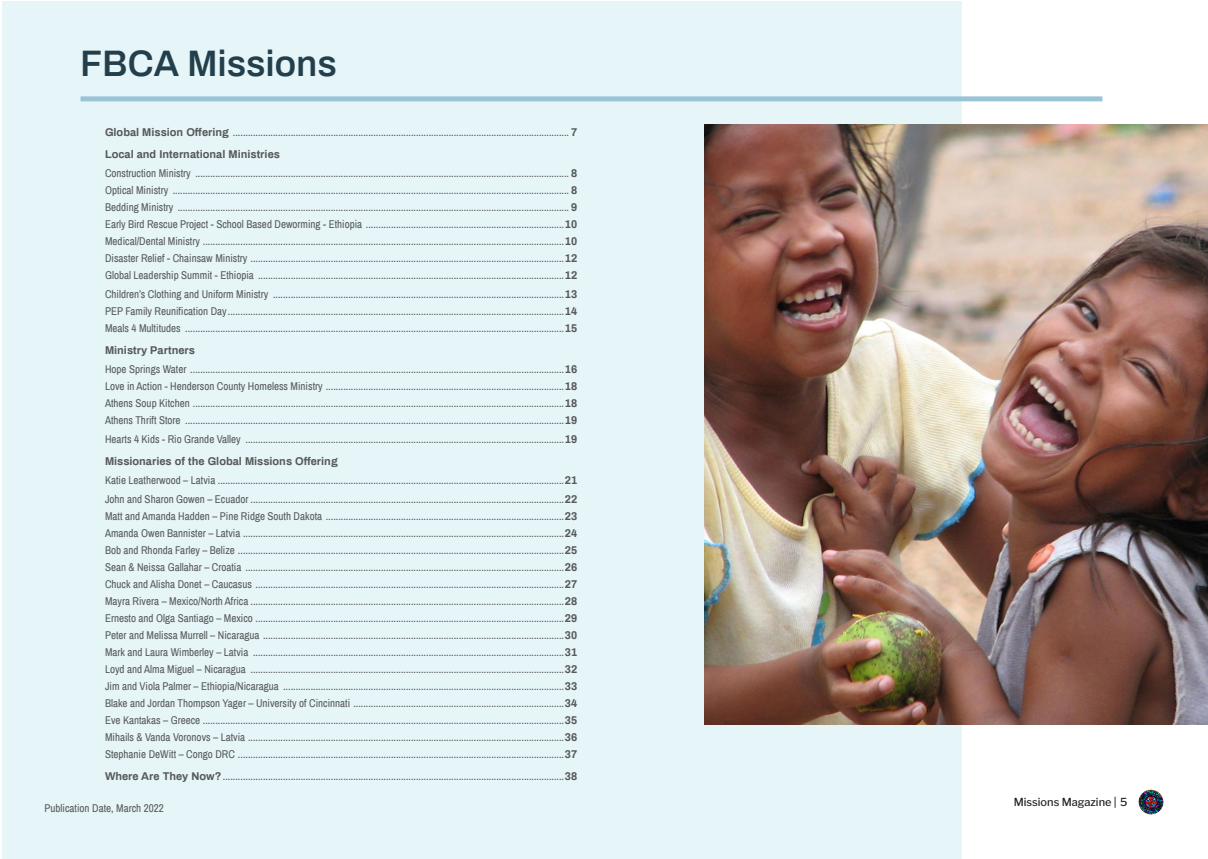
<style>
.page{position:relative;width:1208px;height:859px;background:#fff}
.page>*{position:absolute;margin:0;border:0;box-sizing:border-box;transform-origin:0 0}
.t1{font:600 36px "Archivo";color:#243f4c}
.t2{font:11px/17px "Archivo Narrow";color:#57585a;text-align:justify}
.t3{font:700 11px "Archivo";color:#57585a}
.t4{font:500 11px "Libre Franklin";color:#231f20}
.s1{font-family:"Archivo";font-weight:700}
</style>
<div class="page">
<img style="left:1138px;top:789px;width:25px;height:25px;border-radius:13px">
<div style="left:2px;top:1px;width:959px;height:858px;background:#e5f5f8"></div>
<img style="left:705px;top:125px;width:503px;height:599px">
<div style="left:81px;top:96px;width:1021px;height:5px;background:#99c4d5"></div>
<h1 class="t1" style="left:81px;top:37px;width:258px">FBCA Missions</h1>
<p class="t2" style="left:105px;top:124px;width:473px"><span class="s1">Global Mission Offering</span> ...................................................................................................................................... <span class="s1">7</span></p>
<p class="t3" style="left:105px;top:146px;width:176px">Local and International Ministries</p>
<p class="t2" style="left:105px;top:165px;width:473px">Construction Ministry ..................................................................................................................................................... <span class="s1">8<br></span>Optical Ministry .............................................................................................................................................................. <span class="s1">8<br></span>Bedding Ministry ............................................................................................................................................................ <span class="s1">9<br></span>Early Bird Rescue Project - School Based Deworming - Ethiopia ...............................................................................<span class="s1">10<br></span>Medical/Dental Ministry ................................................................................................................................................<span class="s1">10<br></span>Disaster Relief - Chainsaw Ministry .............................................................................................................................<span class="s1">12<br></span>Global Leadership Summit - Ethiopia ..........................................................................................................................<span class="s1">12</span></p>
<p class="t2" style="left:105px;top:286px;width:473px">Children’s Clothing and Uniform Ministry ....................................................................................................................<span class="s1">13<br></span>PEP Family Reunification Day......................................................................................................................................<span class="s1">14<br></span>Meals 4 Multitudes .......................................................................................................................................................<span class="s1">15</span></p>
<p class="t3" style="left:105px;top:342px;width:91px">Ministry Partners</p>
<p class="t2" style="left:105px;top:361px;width:473px">Hope Springs Water .....................................................................................................................................................<span class="s1">16<br></span>Love in Action - Henderson County Homeless Ministry ...............................................................................................<span class="s1">18<br></span>Athens Soup Kitchen ....................................................................................................................................................<span class="s1">18<br></span>Athens Thrift Store .......................................................................................................................................................<span class="s1">19</span></p>
<p class="t2" style="left:105px;top:431px;width:473px">Hearts 4 Kids - Rio Grande Valley ...............................................................................................................................<span class="s1">19</span></p>
<p class="t3" style="left:105px;top:453px;width:234px">Missionaries of the Global Missions Offering</p>
<p class="t2" style="left:105px;top:471px;width:473px;line-height:19px">Katie Leatherwood – Latvia ..........................................................................................................................................<span class="s1">21<br></span>John and Sharon Gowen – Ecuador .............................................................................................................................<span class="s1">22</span></p>
<p class="t2" style="left:105px;top:508px;width:473px">Matt and Amanda Hadden – Pine Ridge South Dakota ...............................................................................................<span class="s1">23<br></span>Amanda Owen Bannister – Latvia ................................................................................................................................<span class="s1">24<br></span>Bob and Rhonda Farley – Belize ..................................................................................................................................<span class="s1">25<br></span>Sean &amp; Neissa Gallahar – Croatia ...............................................................................................................................<span class="s1">26<br></span>Chuck and Alisha Donet – Caucasus ...........................................................................................................................<span class="s1">27<br></span>Mayra Rivera – Mexico/North Africa .............................................................................................................................<span class="s1">28<br></span>Ernesto and Olga Santiago – Mexico ...........................................................................................................................<span class="s1">29<br></span>Peter and Melissa Murrell – Nicaragua ........................................................................................................................<span class="s1">30<br></span>Mark and Laura Wimberley – Latvia ............................................................................................................................<span class="s1">31<br></span>Loyd and Alma Miguel – Nicaragua .............................................................................................................................<span class="s1">32<br></span>Jim and Viola Palmer – Ethiopia/Nicaragua ................................................................................................................<span class="s1">33<br></span>Blake and Jordan Thompson Yager – University of Cincinnati ....................................................................................<span class="s1">34<br></span>Eve Kantakas – Greece ................................................................................................................................................<span class="s1">35<br></span>Mihails &amp; Vanda Voronovs – Latvia ..............................................................................................................................<span class="s1">36<br></span>Stephanie DeWitt – Congo DRC ..................................................................................................................................<span class="s1">37</span></p>
<p class="t2" style="left:105px;top:768px;width:473px"><span class="s1">Where Are They Now?</span>........................................................................................................................................<span class="s1">38</span></p>
<p class="t2" style="left:45px;top:800px;width:121px">Publication Date, March 2022</p>
<p class="t4" style="left:73px;top:793px;width:114px">Missions Magazine | 4</p>
<p class="t4" style="left:1013px;top:793px;width:115px">Missions Magazine | 5</p>
</div>
